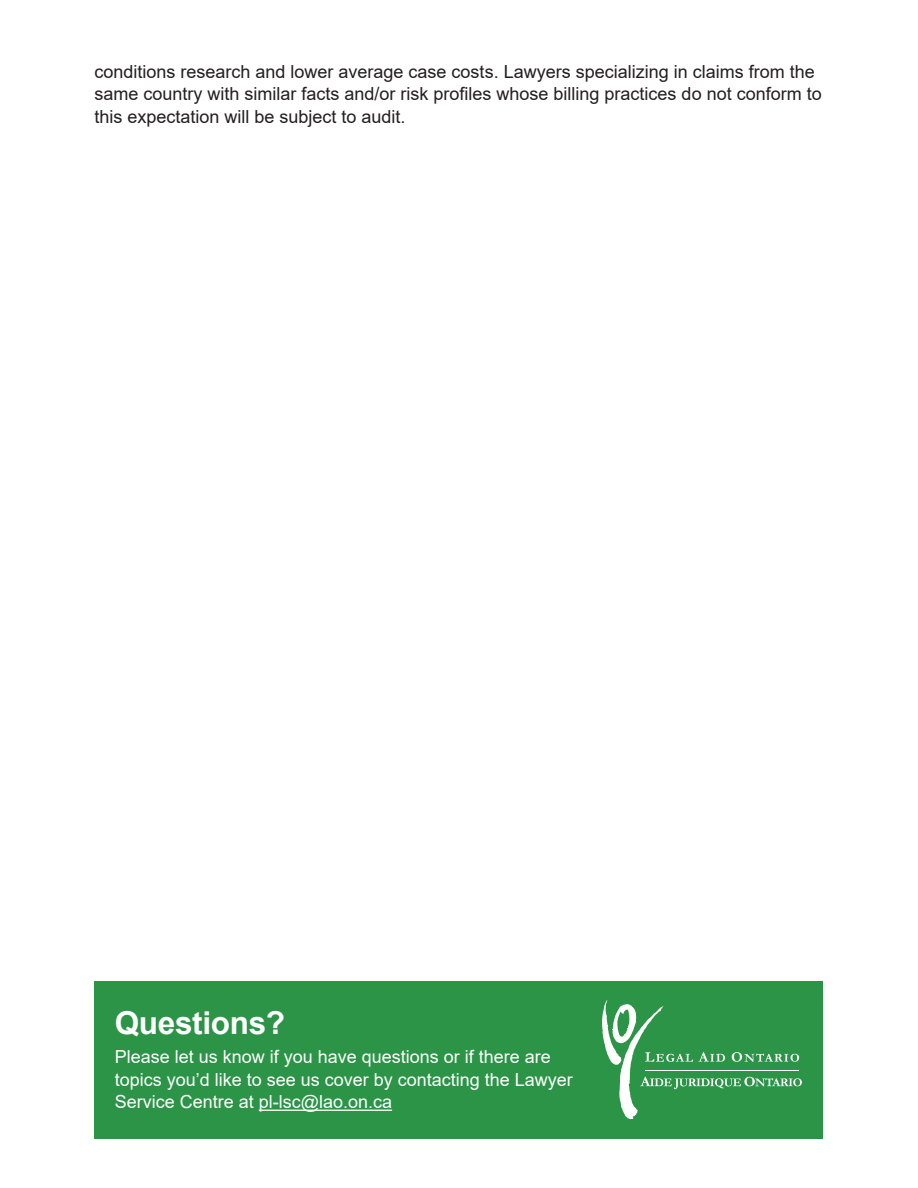
<style>
.page{position:relative;width:918px;height:1188px;background:#fff}
.page>*{position:absolute;margin:0;border:0;box-sizing:border-box;transform-origin:0 0}
.Heading_2{font:700 31.5px "Arial";letter-spacing:-.01em;color:#fff}
.t1{font:18px/22.5px "Arial";color:#231f20}
.t2{font:18px/22.5px "Arial";color:#fff}
</style>
<div class="page">
<div style="left:94px;top:981px;width:730px;height:157px;background:#2b9447"></div>
<hr style="left:259px;top:1110px;width:133px;height:1px;background:#fff">
<svg style="left:602px;top:1000px;width:200px;height:119px"></svg>
<p class="t1" style="left:94px;top:60px;width:729px">conditions research and lower average case costs. Lawyers specializing in claims from the same country with similar facts and/or risk profiles whose billing practices do not conform to this expectation will be subject to audit.</p>
<h2 class="Heading_2" style="left:115px;top:1001px;width:172px">Questions?</h2>
<p class="t2" style="left:115px;top:1046px;width:460px">Please let us know if you have questions or if there are topics you’d like to see us cover by contacting the Lawyer<br>Service Centre at pl‑lsc@lao.on.ca</p>
</div>
